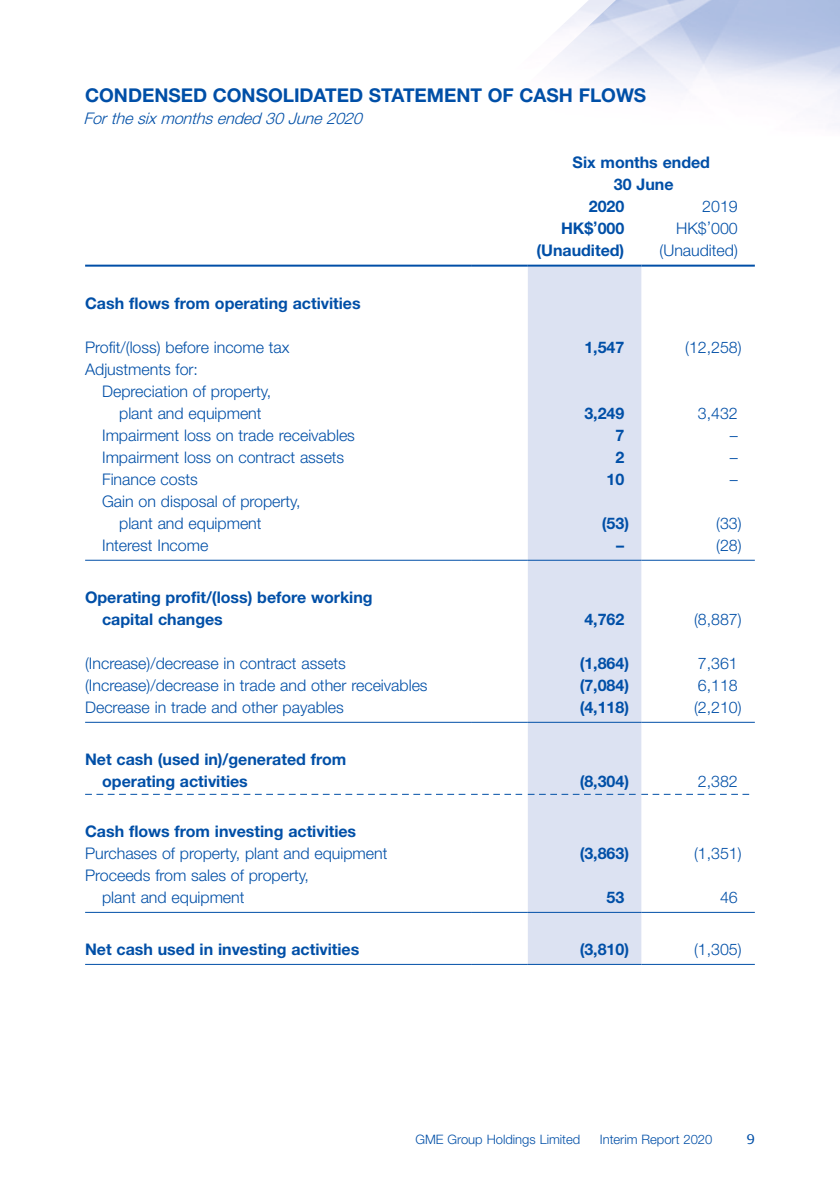
<style>
.page{position:relative;width:840px;height:1191px;background:#fff}
.page>*{position:absolute;margin:0;border:0;box-sizing:border-box;transform-origin:0 0}
.Heading_1{font:700 19px "Helvetica Neue LT Std";color:#004fa7}
.Body_Text{font:300 16px/22px "Helvetica Neue LT Std";color:#004fa7}
.Body_Text-2{font:700 16px/22px "Helvetica Neue LT Std";color:#004fa7}
.Body_Text-3{font:italic 300 16px "Helvetica Neue LT Std";color:#004fa7}
.t1{font:14px "Guardian Egyp";color:#004fa7}
.t2{font:300 13px "Helvetica Neue LT Std";color:#004fa7}
</style>
<div class="page">
<svg style="left:527px;top:267px;width:114px;height:697px;background:#dfe4f3"></svg>
<hr style="left:85px;top:265px;width:386px;height:2px;background:#004fa7">
<hr style="left:471px;top:265px;width:56px;height:2px;background:#004fa7">
<hr style="left:527px;top:265px;width:114px;height:2px;background:#004fa7">
<hr style="left:641px;top:265px;width:113px;height:2px;background:#004fa7">
<hr style="left:85px;top:560px;width:386px;height:1px;background:#004fa7">
<hr style="left:471px;top:560px;width:56px;height:1px;background:#004fa7">
<hr style="left:527px;top:560px;width:114px;height:1px;background:#004fa7">
<hr style="left:641px;top:560px;width:113px;height:1px;background:#004fa7">
<hr style="left:85px;top:722px;width:386px;height:1px;background:#004fa7">
<hr style="left:471px;top:722px;width:56px;height:1px;background:#004fa7">
<hr style="left:527px;top:722px;width:114px;height:1px;background:#004fa7">
<hr style="left:641px;top:722px;width:113px;height:1px;background:#004fa7">
<svg style="left:85px;top:794px;width:380px;height:1px"></svg>
<svg style="left:471px;top:794px;width:164px;height:1px"></svg>
<svg style="left:641px;top:794px;width:107px;height:1px"></svg>
<hr style="left:85px;top:912px;width:386px;height:1px;background:#004fa7">
<hr style="left:471px;top:912px;width:56px;height:1px;background:#004fa7">
<hr style="left:527px;top:912px;width:114px;height:1px;background:#004fa7">
<hr style="left:641px;top:912px;width:113px;height:1px;background:#004fa7">
<hr style="left:85px;top:964px;width:386px;height:1px;background:#004fa7">
<hr style="left:471px;top:964px;width:56px;height:1px;background:#004fa7">
<hr style="left:527px;top:964px;width:114px;height:1px;background:#004fa7">
<hr style="left:641px;top:964px;width:113px;height:1px;background:#004fa7">
<p class="Heading_1" style="left:85px;top:83px;width:562px">CONDENSED CONSOLIDATED STATEMENT OF CASH FLOWS</p>
<p class="Body_Text-3" style="left:83px;top:109px;width:284px">Forthesixmonthsended30June2020</p>
<p class="Body_Text-2" style="left:572px;top:151px;width:139px">Six months ended</p>
<p class="Body_Text-2" style="left:613px;top:173px;width:61px">30 June</p>
<p class="Body_Text-2" style="left:588px;top:195px;width:37px">2020</p>
<p class="Body_Text" style="left:702px;top:195px;width:37px">2019</p>
<p class="Body_Text-2" style="left:560px;top:217px;width:65px">HK$’000</p>
<p class="Body_Text" style="left:676px;top:217px;width:63px">HK$’000</p>
<p class="Body_Text-2" style="left:536px;top:239px;width:89px">(Unaudited)</p>
<p class="Body_Text" style="left:659px;top:239px;width:80px">(Unaudited)</p>
<p class="Body_Text-2" style="left:85px;top:291px;width:277px">Cash flows from operating activities</p>
<p class="Body_Text" style="left:85px;top:335px;width:206px">Profit/(loss) before income tax</p>
<p class="Body_Text-2" style="left:584px;top:335px;width:41px">1,547</p>
<p class="Body_Text" style="left:684px;top:335px;width:58px">(12,258)</p>
<p class="Body_Text" style="left:85px;top:357px;width:114px">Adjustments for:</p>
<p class="Body_Text" style="left:102px;top:379px;width:170px;text-align:center">Depreciation of property, plant and equipment</p>
<p class="Body_Text-2" style="left:584px;top:401px;width:41px">3,249</p>
<p class="Body_Text" style="left:697px;top:401px;width:41px">3,432</p>
<p class="Body_Text" style="left:102px;top:423px;width:254px">Impairment loss on trade receivables</p>
<p class="Body_Text-2" style="left:615px;top:423px;width:10px">7</p>
<p class="Body_Text" style="left:729px;top:423px;width:9px">–</p>
<p class="Body_Text" style="left:102px;top:445px;width:243px">Impairment loss on contract assets</p>
<p class="Body_Text-2" style="left:615px;top:445px;width:10px">2</p>
<p class="Body_Text" style="left:729px;top:445px;width:9px">–</p>
<p class="Body_Text" style="left:102px;top:467px;width:97px">Finance costs</p>
<p class="Body_Text-2" style="left:606px;top:467px;width:19px">10</p>
<p class="Body_Text" style="left:729px;top:467px;width:9px">–</p>
<p class="Body_Text" style="left:119px;top:489px;width:183px;text-indent:-17px">Gain on disposal of property, plant and equipment</p>
<p class="Body_Text-2" style="left:601px;top:511px;width:29px">(53)</p>
<p class="Body_Text" style="left:715px;top:511px;width:27px">(33)</p>
<p class="Body_Text" style="left:102px;top:533px;width:108px">Interest Income</p>
<p class="Body_Text-2" style="left:616px;top:533px;width:9px">–</p>
<p class="Body_Text" style="left:715px;top:533px;width:27px">(28)</p>
<p class="Body_Text-2" style="left:102px;top:585px;width:272px;text-indent:-17px">Operating profit/(loss) before working capital changes</p>
<p class="Body_Text-2" style="left:584px;top:607px;width:41px">4,762</p>
<p class="Body_Text" style="left:693px;top:607px;width:49px">(8,887)</p>
<p class="Body_Text" style="left:85px;top:651px;width:262px">(Increase)/decrease in contract assets</p>
<p class="Body_Text-2" style="left:579px;top:651px;width:51px">(1,864)</p>
<p class="Body_Text" style="left:697px;top:651px;width:41px">7,361</p>
<p class="Body_Text" style="left:85px;top:673px;width:344px">(Increase)/decrease in trade and other receivables</p>
<p class="Body_Text-2" style="left:579px;top:673px;width:51px">(7,084)</p>
<p class="Body_Text" style="left:697px;top:673px;width:41px">6,118</p>
<p class="Body_Text" style="left:85px;top:695px;width:260px">Decrease in trade and other payables</p>
<p class="Body_Text-2" style="left:579px;top:695px;width:51px">(4,118)</p>
<p class="Body_Text" style="left:693px;top:695px;width:49px">(2,210)</p>
<p class="Body_Text-2" style="left:102px;top:747px;width:245px;text-indent:-17px">Net cash (used in)/generated from operating activities</p>
<p class="Body_Text-2" style="left:579px;top:769px;width:51px">(8,304)</p>
<p class="Body_Text" style="left:697px;top:769px;width:41px">2,382</p>
<p class="Body_Text-2" style="left:85px;top:819px;width:272px">Cash flows from investing activities</p>
<p class="Body_Text" style="left:85px;top:841px;width:304px">Purchases of property, plant and equipment</p>
<p class="Body_Text-2" style="left:579px;top:841px;width:51px">(3,863)</p>
<p class="Body_Text" style="left:693px;top:841px;width:49px">(1,351)</p>
<p class="Body_Text" style="left:102px;top:863px;width:208px;text-indent:-17px">Proceeds from sales of property, plant and equipment</p>
<p class="Body_Text-2" style="left:606px;top:885px;width:19px">53</p>
<p class="Body_Text" style="left:719px;top:885px;width:19px">46</p>
<p class="Body_Text-2" style="left:85px;top:937px;width:275px">Net cash used in investing activities</p>
<p class="Body_Text-2" style="left:579px;top:937px;width:51px">(3,810)</p>
<p class="Body_Text" style="left:693px;top:937px;width:49px">(1,305)</p>
<p class="t2" style="left:415px;top:1131px;width:166px">GME Group Holdings Limited</p>
<p class="t2" style="left:599px;top:1131px;width:114px">Interim Report 2020</p>
<p class="t1" style="left:746px;top:1129px;width:9px">9</p>
</div>
